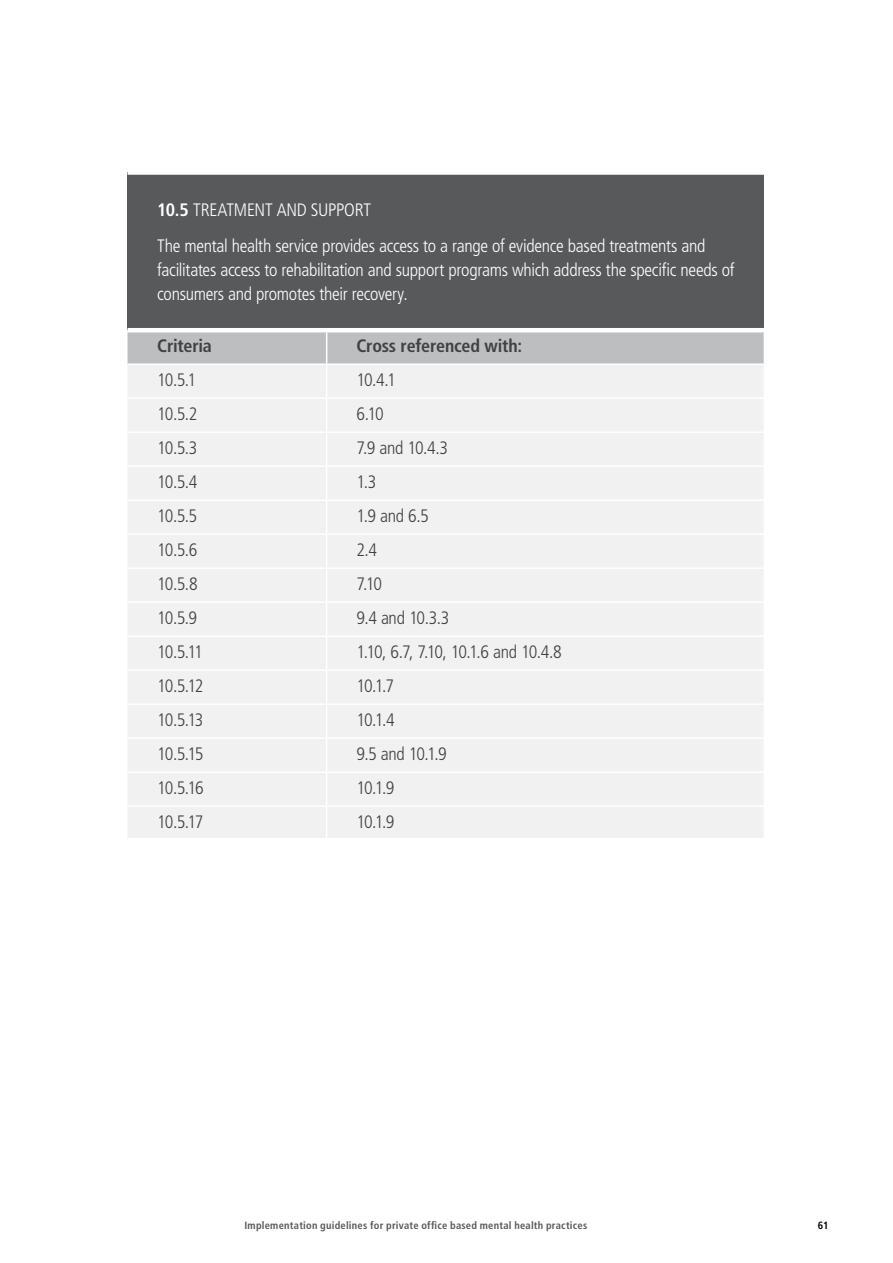
<style>
.page{position:relative;width:893px;height:1263px;background:#fff}
.page>*{position:absolute;margin:0;border:0;box-sizing:border-box;transform-origin:0 0}
.t1{font:300 condensed 18px/36.8px "Frutiger LT Std";letter-spacing:-.015em;color:#fff}
.t2{font:300 condensed 18px "Frutiger LT Std";letter-spacing:-.055em;color:#414042}
.t3{font:700 condensed 18px "Frutiger LT Std";letter-spacing:-.015em;color:#414042}
.t4{font:700 condensed 10.5px "Frutiger LT Std";letter-spacing:.02em;color:#58595b}
.t5{font:700 condensed 10.5px "Frutiger LT Std";color:#000}
.s1{font-weight:700}
</style>
<div class="page">
<div style="left:128px;top:173px;width:636px;height:157px;background:#58595b"></div>
<div style="left:128px;top:332px;width:636px;height:31px;background:#bcbec0"></div>
<div style="left:128px;top:365px;width:635px;height:473px;background:#f1f1f2"></div>
<hr style="left:326px;top:332px;width:1px;height:31px;background:#fff">
<hr style="left:326px;top:365px;width:1px;height:32px;background:#fff">
<hr style="left:128px;top:397px;width:637px;height:2px;background:#fff">
<hr style="left:326px;top:399px;width:1px;height:32px;background:#fff">
<hr style="left:128px;top:431px;width:637px;height:2px;background:#fff">
<hr style="left:326px;top:433px;width:1px;height:32px;background:#fff">
<hr style="left:128px;top:465px;width:637px;height:2px;background:#fff">
<hr style="left:326px;top:467px;width:1px;height:32px;background:#fff">
<hr style="left:128px;top:499px;width:637px;height:2px;background:#fff">
<hr style="left:326px;top:501px;width:1px;height:32px;background:#fff">
<hr style="left:128px;top:533px;width:637px;height:2px;background:#fff">
<hr style="left:326px;top:535px;width:1px;height:32px;background:#fff">
<hr style="left:128px;top:567px;width:637px;height:2px;background:#fff">
<hr style="left:326px;top:569px;width:1px;height:32px;background:#fff">
<hr style="left:128px;top:601px;width:637px;height:2px;background:#fff">
<hr style="left:326px;top:603px;width:1px;height:32px;background:#fff">
<hr style="left:128px;top:635px;width:637px;height:2px;background:#fff">
<hr style="left:326px;top:637px;width:1px;height:32px;background:#fff">
<hr style="left:128px;top:669px;width:637px;height:2px;background:#fff">
<hr style="left:326px;top:671px;width:1px;height:32px;background:#fff">
<hr style="left:128px;top:703px;width:637px;height:2px;background:#fff">
<hr style="left:326px;top:705px;width:1px;height:32px;background:#fff">
<hr style="left:128px;top:737px;width:637px;height:2px;background:#fff">
<hr style="left:326px;top:739px;width:1px;height:32px;background:#fff">
<hr style="left:128px;top:771px;width:637px;height:2px;background:#fff">
<hr style="left:326px;top:773px;width:1px;height:32px;background:#fff">
<hr style="left:128px;top:805px;width:637px;height:2px;background:#fff">
<hr style="left:326px;top:807px;width:1px;height:31px;background:#fff">
<div style="left:128px;top:170px;width:636px;height:5px;background:#fff"></div>
<hr style="left:128px;top:328px;width:637px;height:4px;background:#fff">
<p class="t1" style="left:157px;top:192px;width:550px"><span class="s1">10.5</span> TREATMENT AND SUPPORT<br>The mental health service provides access to a range of evidence based treatments and</p>
<p class="t1" style="left:157px;top:259px;width:579px;line-height:24px">facilitates access to rehabilitation and support programs which address the specific needs of consumers and promotes their recovery.</p>
<p class="t3" style="left:157px;top:338px;width:56px">Criteria</p>
<p class="t3" style="left:356px;top:338px;width:167px">Cross referenced with:</p>
<p class="t2" style="left:157px;top:372px;width:40px">10.5.1</p>
<p class="t2" style="left:356px;top:372px;width:41px">10.4.1</p>
<p class="t2" style="left:157px;top:406px;width:42px">10.5.2</p>
<p class="t2" style="left:356px;top:406px;width:29px">6.10</p>
<p class="t2" style="left:157px;top:440px;width:42px">10.5.3</p>
<p class="t2" style="left:356px;top:440px;width:93px">7.9 and 10.4.3</p>
<p class="t2" style="left:157px;top:474px;width:42px">10.5.4</p>
<p class="t2" style="left:356px;top:474px;width:22px">1.3</p>
<p class="t2" style="left:157px;top:508px;width:41px">10.5.5</p>
<p class="t2" style="left:356px;top:508px;width:74px">1.9 and 6.5</p>
<p class="t2" style="left:157px;top:542px;width:42px">10.5.6</p>
<p class="t2" style="left:356px;top:542px;width:22px">2.4</p>
<p class="t2" style="left:157px;top:576px;width:42px">10.5.8</p>
<p class="t2" style="left:356px;top:576px;width:27px">7.10</p>
<p class="t2" style="left:157px;top:610px;width:41px">10.5.9</p>
<p class="t2" style="left:356px;top:610px;width:94px">9.4 and 10.3.3</p>
<p class="t2" style="left:157px;top:644px;width:47px">10.5.11</p>
<p class="t2" style="left:356px;top:644px;width:207px">1.10, 6.7, 7.10, 10.1.6 and 10.4.8</p>
<p class="t2" style="left:157px;top:678px;width:48px">10.5.12</p>
<p class="t2" style="left:356px;top:678px;width:39px">10.1.7</p>
<p class="t2" style="left:157px;top:712px;width:48px">10.5.13</p>
<p class="t2" style="left:356px;top:712px;width:40px">10.1.4</p>
<p class="t2" style="left:157px;top:746px;width:48px">10.5.15</p>
<p class="t2" style="left:356px;top:746px;width:92px">9.5 and 10.1.9</p>
<p class="t2" style="left:157px;top:780px;width:48px">10.5.16</p>
<p class="t2" style="left:356px;top:780px;width:40px">10.1.9</p>
<p class="t2" style="left:157px;top:814px;width:48px">10.5.17</p>
<p class="t2" style="left:356px;top:814px;width:40px">10.1.9</p>
<p class="t4" style="left:244px;top:1221px;width:344px">Implementation guidelines for private office based mental health practices</p>
<p class="t5" style="left:818px;top:1221px;width:12px">61</p>
</div>
